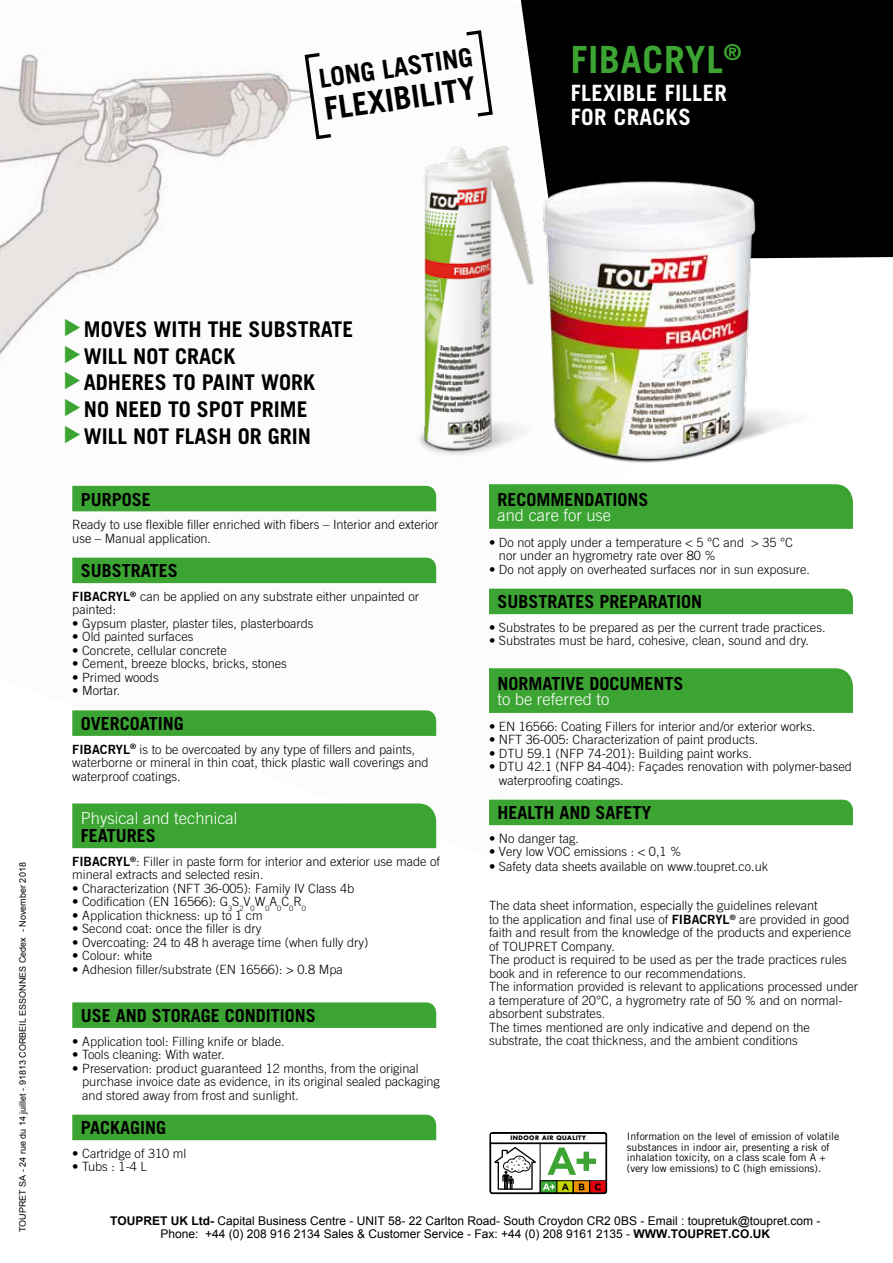
<style>
.page{position:relative;width:893px;height:1263px;background:#fff}
.page>*{position:absolute;margin:0;border:0;box-sizing:border-box;transform-origin:0 0}
.t1{font:700 37.5px "Trade Gothic";letter-spacing:.02em;color:#3ca432}
.t2{font:700 31.5px "Trade Gothic";color:#000}
.t3{font:700 26.1px "Trade Gothic";color:#000}
.t4{font:700 22.5px/24px "Trade Gothic";letter-spacing:.02em;color:#fff}
.t5{font:700 21.6px/26.7px "Trade Gothic";color:#000}
.t6{font:21.15px "Zapf Dingbats ITC";color:#3ca432}
.t7{font:700 18px "Trade Gothic";color:#000}
.t8{font:300 16.5px "Trade Gothic";color:#fff}
.t9{font:300 12.75px/13.5px "Trade Gothic";color:#000}
.t10{font:12px/12.8px "Arial";color:#000;text-align:center}
.t11{font:10.5px/10.5px "Trade Gothic";color:#000}
.t12{font:9px "Arial";color:#000}
.t13{font:700 6px "Futura";letter-spacing:.07em;color:#000}
.s1{font-family:"Trade Gothic Bold Two";font-weight:400}
.s2{font-weight:700}
</style>
<div class="page">
<img style="left:0;top:54px;width:769px;height:795px">
<div style="left:518px;top:0;width:375px;height:258px;background:#000"></div>
<svg style="left:303px;top:53px;width:32px;height:88px"></svg>
<svg style="left:463px;top:30px;width:32px;height:89px"></svg>
<img style="left:538px;top:177px;width:329px;height:307px">
<img style="left:405px;top:132px;width:204px;height:345px">
<div style="left:72px;top:486px;width:364px;height:25px;background:#3ca432"></div>
<div style="left:72px;top:558px;width:364px;height:25px;background:#3ca432"></div>
<svg style="left:72px;top:710px;width:364px;height:26px;background:#40a536"></svg>
<div style="left:72px;top:803px;width:364px;height:45px;background:#3ca432"></div>
<svg style="left:72px;top:1002px;width:364px;height:26px;background:#40a536"></svg>
<div style="left:72px;top:1115px;width:364px;height:25px;background:#3ca432"></div>
<div style="left:489px;top:484px;width:364px;height:45px;background:#3ca432"></div>
<div style="left:489px;top:589px;width:364px;height:25px;background:#3ca432"></div>
<div style="left:489px;top:668px;width:364px;height:45px;background:#3ca432"></div>
<div style="left:489px;top:800px;width:364px;height:25px;background:#3ca432"></div>
<svg style="left:489px;top:1132px;width:119px;height:62px"></svg>
<div style="left:491px;top:1134px;width:114px;height:8px;background:#fff"></div>
<h3 class="t3" style="left:317px;top:63px;width:156px;rotate:-8deg">LONG LASTING</h3>
<h2 class="t2" style="left:322px;top:90px;width:154px;rotate:-8deg">FLEXIBILITY</h2>
<h1 class="t1" style="left:571px;top:36px;width:172px">FIBACRYL<sup>®</sup></h1>
<h3 class="t4" style="left:571px;top:80px;width:158px">FLEXIBLE FILLER<br>FOR CRACKS</h3>
<p class="t12" style="left:17px;top:1232px;width:371px;rotate:-90deg">TOUPRET SA - 24 rue du 14 juillet - 91813 CORBEIL ESSONNES Cedex - November 2018</p>
<h3 class="t6" style="left:63px;top:444px;width:127px;rotate:-90deg">▼ ▼ ▼ ▼ ▼</h3>
<h3 class="t5" style="left:84px;top:315px;width:271px">MOVES WITH THE SUBSTRATE<br>WILL NOT CRACK<br>ADHERES TO PAINT WORK<br>NO NEED TO SPOT PRIME<br>WILL NOT FLASH OR GRIN</h3>
<h3 class="t7" style="left:81px;top:488px;width:72px">PURPOSE</h3>
<p class="t9" style="left:72px;top:518px;width:368px">Ready to use flexible filler enriched with fibers – Interior and exterior use – Manual application.</p>
<h3 class="t7" style="left:81px;top:560px;width:99px">SUBSTRATES</h3>
<p class="t9" style="left:72px;top:589px;width:348px"><span class="s1">FIBACRYL</span><sup>®</sup> can be applied on any substrate either unpainted or painted:</p>
<p class="t9" style="left:72px;top:616px;width:243px">• Gypsum plaster, plaster tiles, plasterboards</p>
<p class="t9" style="left:72px;top:630px;width:123px">• Old painted surfaces</p>
<p class="t9" style="left:72px;top:643px;width:156px">• Concrete, cellular concrete</p>
<p class="t9" style="left:72px;top:657px;width:216px">• Cement, breeze blocks, bricks, stones</p>
<p class="t9" style="left:72px;top:670px;width:88px">• Primed woods</p>
<p class="t9" style="left:72px;top:684px;width:49px">• Mortar.</p>
<h3 class="t7" style="left:81px;top:713px;width:105px">OVERCOATING</h3>
<p class="t9" style="left:72px;top:742px;width:358px"><span class="s1">FIBACRYL</span><sup>®</sup> is to be overcoated by any type of fillers and paints, waterborne or mineral in thin coat, thick plastic wall coverings and waterproof coatings.</p>
<p class="t8" style="left:81px;top:808px;width:158px">Physical and technical</p>
<h3 class="t7" style="left:81px;top:824px;width:77px">FEATURES</h3>
<p class="t9" style="left:72px;top:854px;width:369px"><span class="s1">FIBACRYL</span><sup>®</sup>: Filler in paste form for interior and exterior use made of mineral extracts and selected resin.</p>
<p class="t9" style="left:72px;top:881px;width:283px">• Characterization (NFT 36-005): Family IV Class 4b</p>
<p class="t9" style="left:72px;top:895px;width:235px">• Codification (EN 16566): G<sub>3</sub>S<sub>2</sub>V<sub>0</sub>W<sub>0</sub>A<sub>0</sub>C<sub>0</sub>R<sub>0</sub></p>
<p class="t9" style="left:72px;top:908px;width:192px">• Application thickness: up to 1 cm</p>
<p class="t9" style="left:72px;top:922px;width:191px">• Second coat: once the filler is dry</p>
<p class="t9" style="left:72px;top:935px;width:298px">• Overcoating: 24 to 48 h average time (when fully dry)</p>
<p class="t9" style="left:72px;top:949px;width:82px">• Colour: white</p>
<p class="t9" style="left:72px;top:962px;width:272px">• Adhesion filler/substrate (EN 16566): &gt; 0.8 Mpa</p>
<h3 class="t7" style="left:81px;top:1004px;width:237px">USE AND STORAGE CONDITIONS</h3>
<p class="t9" style="left:72px;top:1034px;width:214px">• Application tool: Filling knife or blade.</p>
<p class="t9" style="left:72px;top:1048px;width:154px">• Tools cleaning: With water.</p>
<p class="t9" style="left:82px;top:1061px;width:359px;text-indent:-10px">• Preservation: product guaranteed 12 months, from the original purchase invoice date as evidence, in its original sealed packaging and stored away from frost and sunlight.</p>
<h3 class="t7" style="left:81px;top:1117px;width:87px">PACKAGING</h3>
<p class="t9" style="left:72px;top:1146px;width:116px">• Cartridge of 310 ml</p>
<p class="t9" style="left:72px;top:1160px;width:76px">• Tubs : 1-4 L</p>
<h3 class="t7" style="left:497px;top:488px;width:153px">RECOMMENDATIONS</h3>
<p class="t8" style="left:497px;top:505px;width:115px">and care for use</p>
<p class="t9" style="left:499px;top:535px;width:296px;text-indent:-10px">• Do not apply under a temperature &lt; 5 °C and &gt; 35 °C nor under an hygrometry rate over 80 %</p>
<p class="t9" style="left:489px;top:562px;width:322px">• Do not apply on overheated surfaces nor in sun exposure.</p>
<h3 class="t7" style="left:497px;top:591px;width:206px">SUBSTRATES PREPARATION</h3>
<p class="t9" style="left:489px;top:620px;width:338px">• Substrates to be prepared as per the current trade practices.</p>
<p class="t9" style="left:489px;top:634px;width:321px">• Substrates must be hard, cohesive, clean, sound and dry.</p>
<h3 class="t7" style="left:497px;top:673px;width:188px">NORMATIVE DOCUMENTS</h3>
<p class="t8" style="left:497px;top:689px;width:113px">to be referred to</p>
<p class="t9" style="left:489px;top:719px;width:328px">• EN 16566: Coating Fillers for interior and/or exterior works.</p>
<p class="t9" style="left:489px;top:733px;width:271px">• NFT 36-005: Characterization of paint products.</p>
<p class="t9" style="left:489px;top:746px;width:264px">• DTU 59.1 (NFP 74-201): Building paint works.</p>
<p class="t9" style="left:499px;top:760px;width:354px;text-indent:-10px">• DTU 42.1 (NFP 84-404): Façades renovation with polymer-based waterproofing coatings.</p>
<h3 class="t7" style="left:497px;top:802px;width:156px">HEALTH AND SAFETY</h3>
<p class="t9" style="left:489px;top:831px;width:91px">• No danger tag.</p>
<p class="t9" style="left:489px;top:845px;width:194px">• Very low VOC emissions : &lt; 0,1 %</p>
<p class="t9" style="left:489px;top:859px;width:281px">• Safety data sheets available on www.toupret.co.uk</p>
<p class="t9" style="left:489px;top:899px;width:371px">The data sheet information, especially the guidelines relevant<br>to the application and final use of <span class="s1">FIBACRYL</span><sup>®</sup> are provided in good faith and result from the knowledge of the products and experience of TOUPRET Company.<br>The product is required to be used as per the trade practices rules book and in reference to our recommendations.<br>The information provided is relevant to applications processed under a temperature of 20°C, a hygrometry rate of 50 % and on normal&shy;absorbent substrates.<br>The times mentioned are only indicative and depend on the substrate, the coat thickness, and the ambient conditions</p>
<p class="t13" style="left:510px;top:1134px;width:77px">INDOOR AIR QUALITY</p>
<p class="t11" style="left:627px;top:1131px;width:214px">Information on the level of emission of volatile substances in indoor air, presenting a risk of inhalation toxicity, on a class scale fom A + (very low emissions) to C (high emissions).</p>
<p class="t10" style="left:110px;top:1215px;width:712px"><span class="s2">TOUPRET UK Ltd-</span> Capital Business Centre - UNIT 58- 22 Carlton Road- South Croydon CR2 0BS - Email : toupretuk@toupret.com -<br>Phone: +44 (0) 208 916 2134 Sales &amp; Customer Service - Fax: +44 (0) 208 9161 2135 - <span class="s2">WWW.TOUPRET.CO.UK</span></p>
</div>
